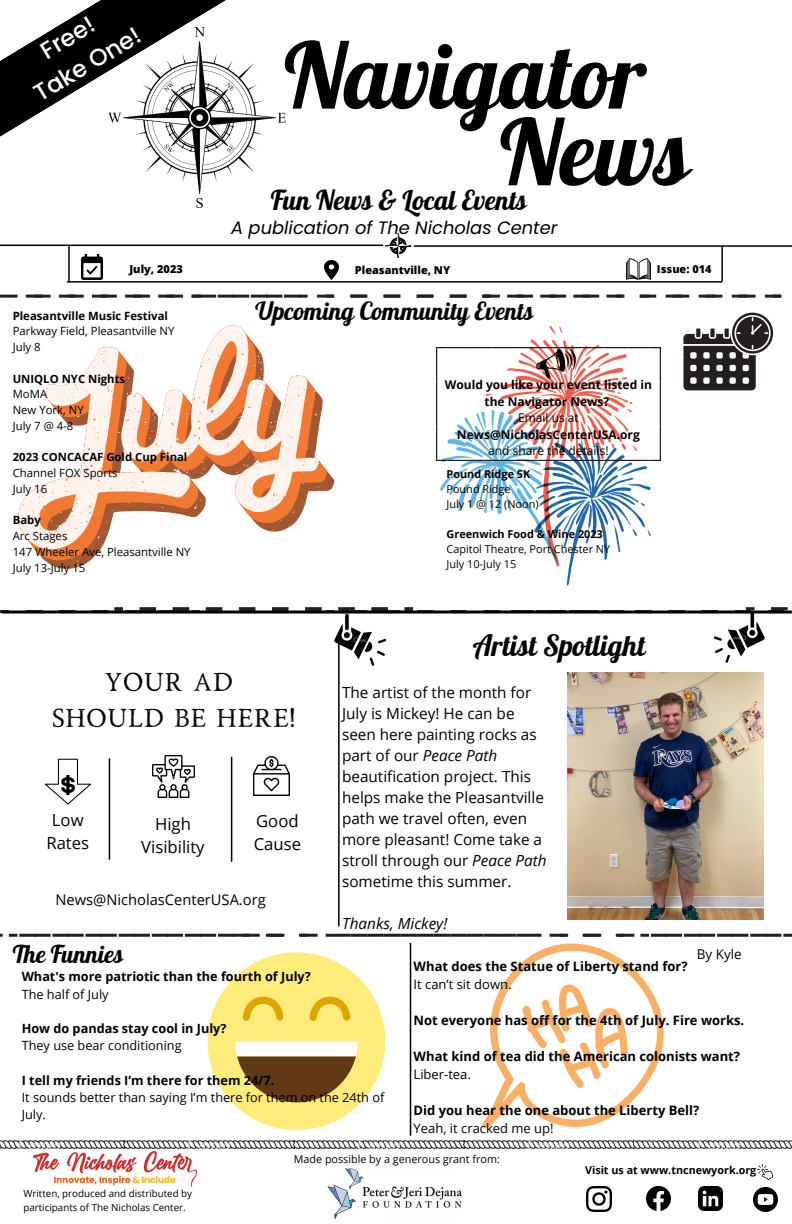
<style>
.page{position:relative;width:792px;height:1224px;background:#fff}
.page>*{position:absolute;margin:0;border:0;box-sizing:border-box;transform-origin:0 0}
.t1{font:90.6px "Lobster";color:#000}
.t2{font:28.8px "Lobster";color:#000}
.t3{font:26.9px "Lobster";color:#000}
.t4{font:26px "Road Race Stamp";color:#000}
.t5{font:24.5px "Lobster";color:#000}
.t6{font:24.1px "Lobster";color:#000}
.t7{font:500 23.8px "Poppins";color:#fff}
.t8{font:italic 17.9px "Poppins";color:#000}
.t9{font:16.7px "Open Sans";color:#000}
.t10{font:15.3px/21px "Open Sans";color:#000}
.t11{font:italic 15.3px "Open Sans";color:#000}
.t12{font:14.7px "Open Sans";color:#000}
.t13{font:13.5px "Open Sans";color:#000}
.t14{font:700 13px "Open Sans";color:#000}
.t15{font:13px "Open Sans";color:#000}
.t16{font:700 12.7px "Open Sans";color:#000}
.t17{font:12.7px/17.2px "Open Sans";color:#000}
.t18{font:700 12px/16.5px "Open Sans";color:#000;text-align:center}
.t19{font:12px "Open Sans";color:#000}
.t20{font:11.3px "Open Sans";color:#000}
.t21{font:700 11.3px "Open Sans";color:#000}
.t22{font:800 11px "Open Sans";color:#000}
.t23{font:10.9px "Open Sans";color:#000}
.t24{font:700 10.9px "Open Sans";color:#000}
.t25{font:800 10.9px "Open Sans";color:#000}
.t26{font:10.8px "Open Sans";color:#000}
.t27{font:700 10.8px "Open Sans";color:#000}
.t28{font:9.8px/13.5px "Open Sans";color:#000}
.s1{font-weight:400}
.s2{font-style:italic}
</style>
<div class="page">
<img style="left:325px;top:260px;width:13px;height:19px">
<img style="left:81px;top:255px;width:22px;height:25px">
<img style="left:626px;top:259px;width:24px;height:20px">
<img style="left:166px;top:63px;width:120px;height:145px">
<svg style="left:0;top:0;width:234px;height:173px"></svg>
<img style="left:152px;top:756px;width:42px;height:42px">
<hr style="left:231px;top:757px;width:1px;height:105px;background:#000">
<svg style="left:683px;top:312px;width:91px;height:79px"></svg>
<hr style="left:67px;top:281px;width:655px;height:2px;background:#000">
<svg style="left:386px;top:233px;width:25px;height:25px"></svg>
<hr style="left:0;top:245px;width:383px;height:1px;background:#000">
<hr style="left:414px;top:245px;width:378px;height:2px;background:#000">
<hr style="left:68px;top:246px;width:2px;height:35px;background:#000">
<hr style="left:721px;top:246px;width:2px;height:35px;background:#000">
<img style="left:253px;top:756px;width:36px;height:39px">
<svg style="left:44px;top:471px;width:291px;height:98px"></svg>
<svg style="left:34px;top:394px;width:293px;height:166px"></svg>
<svg style="left:18px;top:325px;width:301px;height:224px"></svg>
<img style="left:335px;top:615px;width:50px;height:50px">
<img style="left:714px;top:613px;width:50px;height:49px">
<hr style="left:338px;top:637px;width:2px;height:289px;background:#000">
<hr style="left:109px;top:758px;width:1px;height:102px;background:#000">
<img style="left:438px;top:933px;width:66px;height:1px">
<svg style="left:0;top:295px;width:782px;height:3px"></svg>
<svg style="left:0;top:607px;width:792px;height:6px"></svg>
<img style="left:0;top:1141px;width:792px;height:8px">
<img style="left:587px;top:1186px;width:25px;height:25px">
<img style="left:647px;top:1187px;width:24px;height:24px">
<img style="left:699px;top:1187px;width:24px;height:24px">
<img style="left:758px;top:1164px;width:15px;height:15px">
<img style="left:753px;top:1187px;width:24px;height:24px">
<img style="left:328px;top:1169px;width:133px;height:50px">
<img style="left:34px;top:1151px;width:163px;height:37px">
<svg style="left:45px;top:759px;width:46px;height:46px"></svg>
<img style="left:62px;top:776px;width:12px;height:18px">
<img style="left:441px;top:326px;width:210px;height:260px">
<img style="left:437px;top:348px;width:223px;height:112px">
<svg style="left:536px;top:348px;width:40px;height:31px"></svg>
<svg style="left:0;top:934px;width:792px;height:196px"></svg>
<hr style="left:410px;top:943px;width:1px;height:193px;background:#000">
<hr style="left:2px;top:611px;width:790px;height:2px;background:#000">
<img style="left:567px;top:672px;width:197px;height:248px">
<p class="t7" style="left:34px;top:38px;width:60px;rotate:-31deg">Free!</p>
<p class="t7" style="left:27px;top:81px;width:122px;rotate:-31deg">Take One!</p>
<p class="t1" style="left:284px;top:18px;width:363px">Navigator</p>
<p class="t1" style="left:500px;top:95px;width:191px">News</p>
<p class="t3" style="left:271px;top:184px;width:257px">Fun News &amp; Local Events</p>
<p class="t8" style="left:231px;top:215px;width:328px">A publication of The Nicholas Center</p>
<p class="t22" style="left:129px;top:261px;width:55px">July, 2023</p>
<p class="t25" style="left:355px;top:262px;width:97px">Pleasantville, NY</p>
<p class="t25" style="left:657px;top:262px;width:56px">Issue: 014</p>
<p class="t21" style="left:13px;top:308px;width:157px">Pleasantville Music Festival</p>
<p class="t20" style="left:13px;top:323px;width:163px">Parkway Field, Pleasantville NY</p>
<p class="t20" style="left:13px;top:339px;width:30px">July 8</p>
<p class="t21" style="left:13px;top:371px;width:114px">UNIQLO NYC Nights</p>
<p class="t20" style="left:13px;top:386px;width:36px">MoMA</p>
<p class="t20" style="left:13px;top:402px;width:73px">New York, NY</p>
<p class="t20" style="left:13px;top:418px;width:62px">July 7 @ 4-8</p>
<p class="t21" style="left:13px;top:449px;width:176px">2023 CONCACAF Gold Cup Final</p>
<p class="t20" style="left:13px;top:465px;width:106px">Channel FOX Sports</p>
<p class="t20" style="left:13px;top:481px;width:36px">July 16</p>
<p class="t21" style="left:13px;top:512px;width:30px">Baby</p>
<p class="t20" style="left:13px;top:528px;width:56px">Arc Stages</p>
<p class="t20" style="left:13px;top:544px;width:179px">147 Wheeler Ave, Pleasantville NY</p>
<p class="t20" style="left:13px;top:560px;width:74px">July 13-July 15</p>
<p class="t5" style="left:255px;top:296px;width:280px">Upcoming Community Events</p>
<p class="t18" style="left:445px;top:376px;width:209px">Would you like your event listed in the Navigator News?</p>
<p class="t18" style="left:457px;top:409px;width:184px"><span class="s1">Email us at<br></span>News@NicholasCenterUSA.org</p>
<p class="t19" style="left:488px;top:442px;width:122px">and share the details!</p>
<p class="t24" style="left:447px;top:466px;width:85px">Pound Ridge 5K</p>
<p class="t23" style="left:447px;top:481px;width:66px">Pound Ridge</p>
<p class="t23" style="left:447px;top:496px;width:94px">July 1 @ 12 (Noon)</p>
<p class="t24" style="left:447px;top:526px;width:158px">Greenwich Food &amp; Wine 2023</p>
<p class="t23" style="left:447px;top:541px;width:165px">Capitol Theatre, Port Chester NY</p>
<p class="t23" style="left:447px;top:556px;width:71px">July 10-July 15</p>
<p class="t4" style="left:105px;top:673px;width:130px">YOUR AD</p>
<p class="t4" style="left:52px;top:709px;width:245px">SHOULD BE HERE!</p>
<p class="t9" style="left:52px;top:808px;width:33px">Low</p>
<p class="t9" style="left:46px;top:831px;width:44px">Rates</p>
<p class="t9" style="left:155px;top:812px;width:37px">High</p>
<p class="t9" style="left:141px;top:835px;width:65px">Visibility</p>
<p class="t9" style="left:256px;top:809px;width:44px">Good</p>
<p class="t9" style="left:254px;top:833px;width:49px">Cause</p>
<p class="t12" style="left:56px;top:889px;width:212px">News@NicholasCenterUSA.org</p>
<p class="t2" style="left:473px;top:627px;width:174px">Artist Spotlight</p>
<p class="t10" style="left:342px;top:682px;width:206px">The artist of the month for<br>July is Mickey! He can be seen here painting rocks as part of our <span class="s2">Peace Path </span>beautification project. This helps make the Pleasantville path we travel often, even more pleasant! Come take a stroll through our <span class="s2">Peace Path </span>sometime this summer.</p>
<p class="t11" style="left:342px;top:913px;width:107px">Thanks, Mickey!</p>
<p class="t6" style="left:13px;top:939px;width:112px">The Funnies</p>
<p class="t16" style="left:22px;top:968px;width:291px">What's more patriotic than the fourth of July?</p>
<p class="t17" style="left:22px;top:985px;width:88px">The half of July</p>
<p class="t16" style="left:22px;top:1019px;width:206px">How do pandas stay cool in July?</p>
<p class="t17" style="left:22px;top:1037px;width:161px">They use bear conditioning</p>
<p class="t16" style="left:22px;top:1071px;width:254px">I tell my friends I’m there for them 24/7.</p>
<p class="t17" style="left:22px;top:1088px;width:364px">It sounds better than saying I’m there for them on the 24th of<br>July.</p>
<p class="t13" style="left:697px;top:945px;width:47px">By Kyle</p>
<p class="t14" style="left:414px;top:957px;width:276px">What does the Statue of Liberty stand for?</p>
<p class="t15" style="left:414px;top:975px;width:99px">It can’t sit down.</p>
<p class="t14" style="left:414px;top:1011px;width:332px">Not everyone has off for the 4th of July. Fire works.</p>
<p class="t14" style="left:414px;top:1047px;width:328px">What kind of tea did the American colonists want?</p>
<p class="t15" style="left:414px;top:1065px;width:59px">Liber-tea.</p>
<p class="t14" style="left:414px;top:1101px;width:287px">Did you hear the one about the Liberty Bell?</p>
<p class="t15" style="left:414px;top:1119px;width:142px">Yeah, it cracked me up!</p>
<p class="t28" style="left:23px;top:1187px;width:170px">Written, produced and distributed by participants of The Nicholas Center.</p>
<p class="t26" style="left:294px;top:1151px;width:207px">Made possible by a generous grant from:</p>
<p class="t27" style="left:585px;top:1163px;width:173px">Visit us at www.tncnewyork.org</p>
</div>
